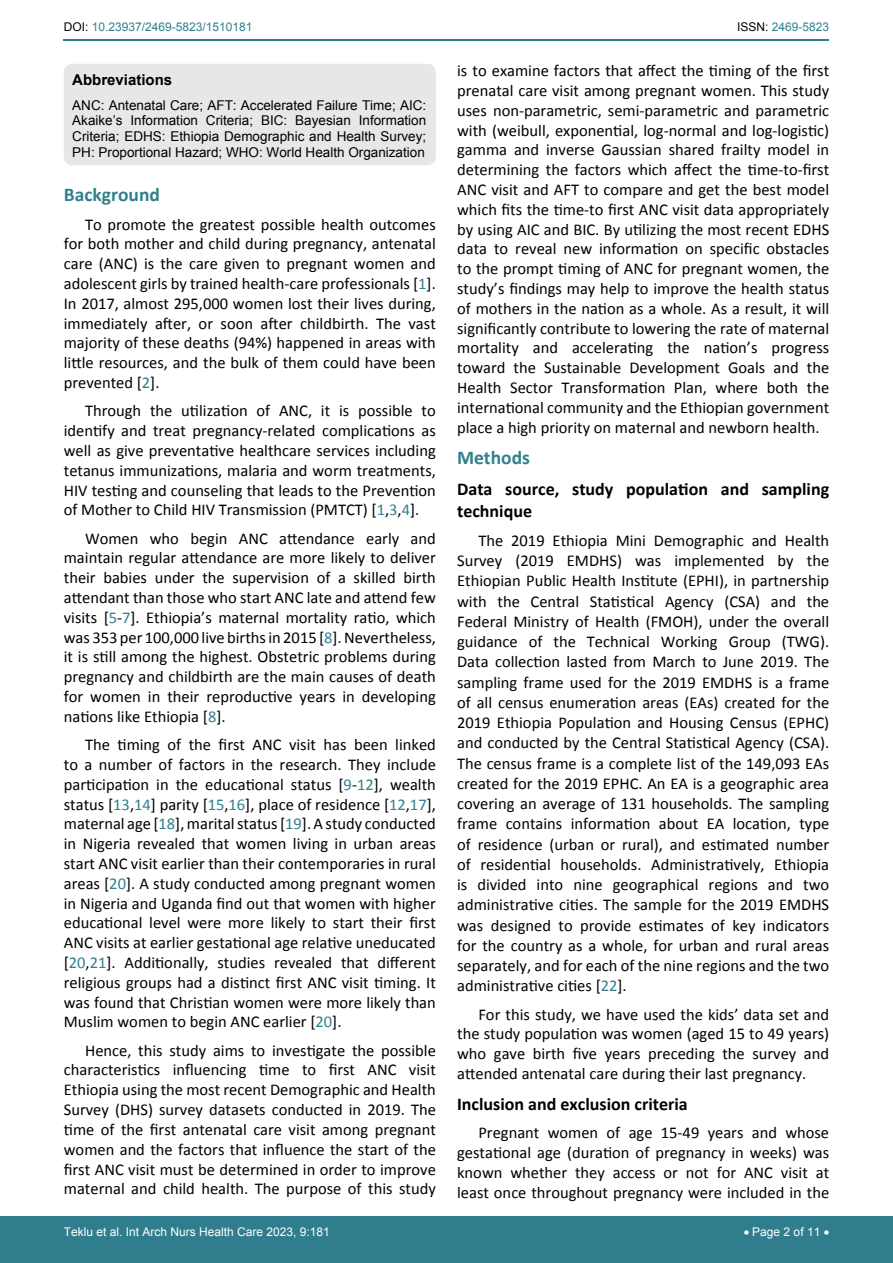
<style>
.page{position:relative;width:893px;height:1263px;background:#fff}
.page>*{position:absolute;margin:0;border:0;box-sizing:border-box;transform-origin:0 0}
.t1{font:700 19.5px "Calibri";color:#30808d}
.t2{font:700 18px/22.5px "Calibri";color:#000}
.t3{font:16.5px/19.8px "Calibri";color:#000;text-align:justify}
.t4{font:700 15px "Arial";color:#000}
.t5{font:13.5px/15.8px "Arial";color:#000;text-align:justify}
.t6{font:12px "Arial";color:#fff}
.t7{font:12px "Arial";color:#30808d}
.s1{color:#000}
.s2{color:#30808d}
</style>
<div class="page">
<hr style="left:64px;top:40px;width:765px;height:1px;background:#30808d">
<div style="left:0;top:1217px;width:893px;height:46px;background:#307d8d"></div>
<div style="left:64px;top:64px;width:372px;height:101px;background:#e6e7e8;border-radius:9px"></div>
<p class="t7" style="left:64px;top:19px;width:190px"><span class="s1">DOI:</span> 10.23937/2469-5823/1510181</p>
<p class="t7" style="left:737px;top:19px;width:94px"><span class="s1">ISSN:</span> 2469-5823</p>
<p class="t4" style="left:72px;top:70px;width:102px">Abbreviations</p>
<p class="t5" style="left:72px;top:97px;width:355px">ANC: Antenatal Care; AFT: Accelerated Failure Time; AIC:<br>Akaike’s Information Criteria; BIC: Bayesian Information Criteria; EDHS: Ethiopia Demographic and Health Survey; PH: Proportional Hazard; WHO: World Health Organization</p>
<p class="t1" style="left:64px;top:182px;width:98px">Background</p>
<p class="t3" style="left:64px;top:214px;width:374px;text-indent:21px">To promote the greatest possible health outcomes for both mother and child during pregnancy, antenatal care (ANC) is the care given to pregnant women and adolescent girls by trained health-care professionals [<span class="s2">1</span>].<br>In 2017, almost 295,000 women lost their lives during, immediately after, or soon after childbirth. The vast majority of these deaths (94%) happened in areas with little resources, and the bulk of them could have been prevented [<span class="s2">2</span>].</p>
<p class="t3" style="left:64px;top:401px;width:374px;text-indent:21px">Through the utilization of ANC, it is possible to identify and treat pregnancy-related complications as well as give preventative healthcare services including tetanus immunizations, malaria and worm treatments, HIV testing and counseling that leads to the Prevention of Mother to Child HIV Transmission (PMTCT) [<span class="s2">1</span>,<span class="s2">3</span>,<span class="s2">4</span>].</p>
<p class="t3" style="left:64px;top:528px;width:374px;text-indent:21px">Women who begin ANC attendance early and maintain regular attendance are more likely to deliver their babies under the supervision of a skilled birth attendant than those who start ANC late and attend few visits [<span class="s2">5</span>-<span class="s2">7</span>]. Ethiopia’s maternal mortality ratio, which was 353 per 100,000 live births in 2015 [<span class="s2">8</span>]. Nevertheless, it is still among the highest. Obstetric problems during pregnancy and childbirth are the main causes of death for women in their reproductive years in developing nations like Ethiopia [<span class="s2">8</span>].</p>
<p class="t3" style="left:64px;top:735px;width:374px;text-indent:21px">The timing of the first ANC visit has been linked to a number of factors in the research. They include participation in the educational status [<span class="s2">9</span>-<span class="s2">12</span>], wealth status [<span class="s2">13</span>,<span class="s2">14</span>] parity [<span class="s2">15</span>,<span class="s2">16</span>], place of residence [<span class="s2">12</span>,<span class="s2">17</span>], maternal age [<span class="s2">18</span>], marital status [<span class="s2">19</span>]. A study conducted in Nigeria revealed that women living in urban areas start ANC visit earlier than their contemporaries in rural areas [<span class="s2">20</span>]. A study conducted among pregnant women in Nigeria and Uganda find out that women with higher educational level were more likely to start their first ANC visits at earlier gestational age relative uneducated [<span class="s2">20</span>,<span class="s2">21</span>]. Additionally, studies revealed that different religious groups had a distinct first ANC visit timing. It was found that Christian women were more likely than Muslim women to begin ANC earlier [<span class="s2">20</span>].</p>
<p class="t3" style="left:64px;top:1040px;width:374px;text-indent:21px">Hence, this study aims to investigate the possible characteristics influencing time to first ANC visit Ethiopia using the most recent Demographic and Health Survey (DHS) survey datasets conducted in 2019. The time of the first antenatal care visit among pregnant women and the factors that influence the start of the first ANC visit must be determined in order to improve maternal and child health. The purpose of this study</p>
<p class="t3" style="left:457px;top:61px;width:374px">is to examine factors that affect the timing of the first prenatal care visit among pregnant women. This study uses non-parametric, semi-parametric and parametric with (weibull, exponential, log-normal and log-logistic) gamma and inverse Gaussian shared frailty model in determining the factors which affect the time-to-first ANC visit and AFT to compare and get the best model which fits the time-to first ANC visit data appropriately by using AIC and BIC. By utilizing the most recent EDHS data to reveal new information on specific obstacles to the prompt timing of ANC for pregnant women, the study’s findings may help to improve the health status of mothers in the nation as a whole. As a result, it will significantly contribute to lowering the rate of maternal mortality and accelerating the nation’s progress toward the Sustainable Development Goals and the Health Sector Transformation Plan, where both the international community and the Ethiopian government place a high priority on maternal and newborn health.</p>
<p class="t1" style="left:457px;top:445px;width:74px">Methods</p>
<p class="t2" style="left:457px;top:477px;width:374px">Data source, study population and sampling technique</p>
<p class="t3" style="left:457px;top:530px;width:374px;line-height:20.2px;text-indent:21px">The 2019 Ethiopia Mini Demographic and Health Survey (2019 EMDHS) was implemented by the Ethiopian Public Health Institute (EPHI), in partnership with the Central Statistical Agency (CSA) and the Federal Ministry of Health (FMOH), under the overall guidance of the Technical Working Group (TWG).<br>Data collection lasted from March to June 2019. The sampling frame used for the 2019 EMDHS is a frame of all census enumeration areas (EAs) created for the 2019 Ethiopia Population and Housing Census (EPHC) and conducted by the Central Statistical Agency (CSA).<br>The census frame is a complete list of the 149,093 EAs created for the 2019 EPHC. An EA is a geographic area covering an average of 131 households. The sampling frame contains information about EA location, type of residence (urban or rural), and estimated number of residential households. Administratively, Ethiopia is divided into nine geographical regions and two administrative cities. The sample for the 2019 EMDHS was designed to provide estimates of key indicators for the country as a whole, for urban and rural areas separately, and for each of the nine regions and the two administrative cities [<span class="s2">22</span>].</p>
<p class="t3" style="left:457px;top:1004px;width:374px;text-indent:21px">For this study, we have used the kids’ data set and the study population was women (aged 15 to 49 years) who gave birth five years preceding the survey and attended antenatal care during their last pregnancy.</p>
<p class="t2" style="left:457px;top:1093px;width:232px">Inclusion and exclusion criteria</p>
<p class="t3" style="left:457px;top:1123px;width:374px;text-indent:21px">Pregnant women of age 15-49 years and whose gestational age (duration of pregnancy in weeks) was known whether they access or not for ANC visit at least once throughout pregnancy were included in the</p>
<p class="t6" style="left:64px;top:1223px;width:268px">Teklu et al. Int Arch Nurs Health Care 2023, 9:181</p>
<p class="t6" style="left:744px;top:1223px;width:87px">• Page 2 of 11 •</p>
</div>
